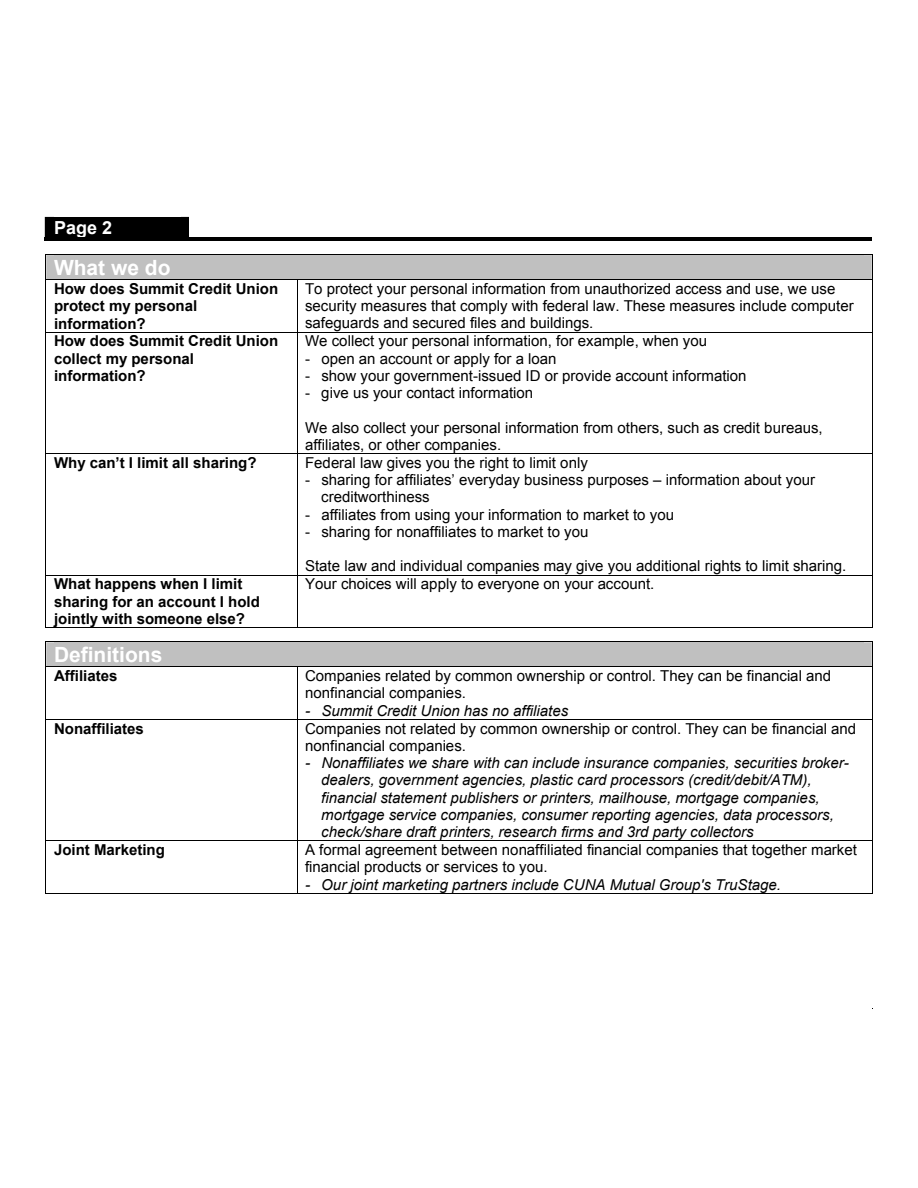
<style>
.page{position:relative;width:918px;height:1188px;background:#fff}
.page>*{position:absolute;margin:0;border:0;box-sizing:border-box;transform-origin:0 0}
.t1{font:700 21px "Arial";color:#fff}
.t2{font:700 18px "Arial";color:#fff}
.t3{font:15px/17.2px "Arial";color:#000}
.t4{font:italic 15px/17.2px "Arial";color:#000}
.t5{font:700 15px/17.2px "Arial";color:#000}
.s1{font-style:inherit}
</style>
<div class="page">
<div style="left:45px;top:217px;width:146px;height:24px;background:#000"></div>
<hr style="left:191px;top:238px;width:681px;height:3px;background:#000">
<svg style="left:46px;top:254px;width:827px;height:26px"></svg>
<hr style="left:46px;top:280px;width:1px;height:52px;background:#000">
<hr style="left:297px;top:280px;width:1px;height:52px;background:#000">
<hr style="left:872px;top:280px;width:1px;height:52px;background:#000">
<hr style="left:46px;top:332px;width:251px;height:1px;background:#000">
<hr style="left:297px;top:332px;width:575px;height:1px;background:#000">
<hr style="left:46px;top:333px;width:1px;height:120px;background:#000">
<hr style="left:297px;top:333px;width:1px;height:120px;background:#000">
<hr style="left:872px;top:333px;width:1px;height:120px;background:#000">
<hr style="left:46px;top:453px;width:251px;height:1px;background:#000">
<hr style="left:297px;top:453px;width:575px;height:1px;background:#000">
<hr style="left:46px;top:454px;width:1px;height:121px;background:#000">
<hr style="left:297px;top:454px;width:1px;height:121px;background:#000">
<hr style="left:872px;top:454px;width:1px;height:121px;background:#000">
<hr style="left:46px;top:575px;width:251px;height:1px;background:#000">
<hr style="left:297px;top:575px;width:575px;height:1px;background:#000">
<hr style="left:46px;top:576px;width:1px;height:52px;background:#000">
<hr style="left:46px;top:627px;width:251px;height:1px;background:#000">
<hr style="left:297px;top:576px;width:1px;height:52px;background:#000">
<hr style="left:297px;top:627px;width:575px;height:1px;background:#000">
<hr style="left:872px;top:576px;width:1px;height:52px;background:#000">
<div style="left:46px;top:642px;width:827px;height:25px;background:#c0c0c0"></div>
<hr style="left:46px;top:667px;width:1px;height:52px;background:#000">
<hr style="left:297px;top:667px;width:1px;height:52px;background:#000">
<hr style="left:872px;top:667px;width:1px;height:52px;background:#000">
<hr style="left:46px;top:719px;width:251px;height:1px;background:#000">
<hr style="left:297px;top:719px;width:575px;height:1px;background:#000">
<hr style="left:46px;top:720px;width:1px;height:120px;background:#000">
<hr style="left:297px;top:720px;width:1px;height:120px;background:#000">
<hr style="left:872px;top:720px;width:1px;height:120px;background:#000">
<hr style="left:46px;top:840px;width:251px;height:1px;background:#000">
<hr style="left:297px;top:840px;width:575px;height:1px;background:#000">
<hr style="left:46px;top:841px;width:1px;height:53px;background:#000">
<hr style="left:46px;top:893px;width:251px;height:1px;background:#000">
<hr style="left:297px;top:841px;width:1px;height:53px;background:#000">
<hr style="left:297px;top:893px;width:575px;height:1px;background:#000">
<hr style="left:872px;top:841px;width:1px;height:53px;background:#000">
<p class="t2" style="left:54px;top:216px;width:60px">Page 2</p>
<h1 class="t1" style="left:54px;top:254px;width:118px">What we do</h1>
<p class="t5" style="left:54px;top:281px;width:226px">How does Summit Credit Union protect my personal information?</p>
<p class="t3" style="left:305px;top:280px;width:550px">To protect your personal information from unauthorized access and use, we use security measures that comply with federal law. These measures include computer safeguards and secured files and buildings.</p>
<p class="t5" style="left:54px;top:333px;width:226px">How does Summit Credit Union collect my personal information?</p>
<p class="t3" style="left:305px;top:333px;width:404px">We collect your personal information, for example, when you</p>
<p class="t3" style="left:305px;top:350px;width:253px">- open an account or apply for a loan</p>
<p class="t3" style="left:305px;top:367px;width:443px">- show your government-issued ID or provide account information</p>
<p class="t3" style="left:305px;top:384px;width:230px">- give us your contact information</p>
<p class="t3" style="left:305px;top:419px;width:519px">We also collect your personal information from others, such as credit bureaus, affiliates, or other companies.</p>
<p class="t5" style="left:54px;top:455px;width:204px">Why can’t I limit all sharing?</p>
<p class="t3" style="left:305px;top:454px;width:284px">Federal law gives you the right to limit only</p>
<p class="t3" style="left:321px;top:471px;width:495px;text-indent:-16px">- sharing for affiliates’ everyday business purposes – information about your creditworthiness</p>
<p class="t3" style="left:305px;top:506px;width:370px">- affiliates from using your information to market to you</p>
<p class="t3" style="left:305px;top:523px;width:285px">- sharing for nonaffiliates to market to you</p>
<p class="t3" style="left:305px;top:558px;width:543px">State law and individual companies may give you additional rights to limit sharing.</p>
<p class="t5" style="left:54px;top:576px;width:207px">What happens when I limit sharing for an account I hold jointly with someone else?</p>
<p class="t3" style="left:305px;top:576px;width:351px">Your choices will apply to everyone on your account.</p>
<h1 class="t1" style="left:54px;top:641px;width:110px">Definitions</h1>
<p class="t5" style="left:54px;top:668px;width:65px">Affiliates</p>
<p class="t3" style="left:305px;top:667px;width:528px">Companies related by common ownership or control. They can be financial and nonfinancial companies.</p>
<p class="t4" style="left:305px;top:702px;width:265px">- Summit Credit Union has no affiliates</p>
<p class="t5" style="left:54px;top:720px;width:92px">Nonaffiliates</p>
<p class="t3" style="left:305px;top:720px;width:553px">Companies not related by common ownership or control. They can be financial and nonfinancial companies.</p>
<p class="t4" style="left:321px;top:754px;width:529px;text-indent:-16px">- Nonaffiliates we share with can include insurance companies, securities broker&shy;dealers, government agencies, plastic card processors (credit/debit/ATM), financial statement publishers or printers, mailhouse, mortgage companies, mortgage service companies, consumer reporting agencies, data processors, check/share draft printers, research firms and 3rd party collectors</p>
<p class="t5" style="left:54px;top:842px;width:112px">Joint Marketing</p>
<p class="t3" style="left:305px;top:841px;width:553px">A formal agreement between nonaffiliated financial companies that together market financial products or services to you.</p>
<p class="t4" style="left:305px;top:876px;width:478px">- Our joint marketing partners include CUNA Mutual Group's <span class="s1">TruStage.</span></p>
</div>
